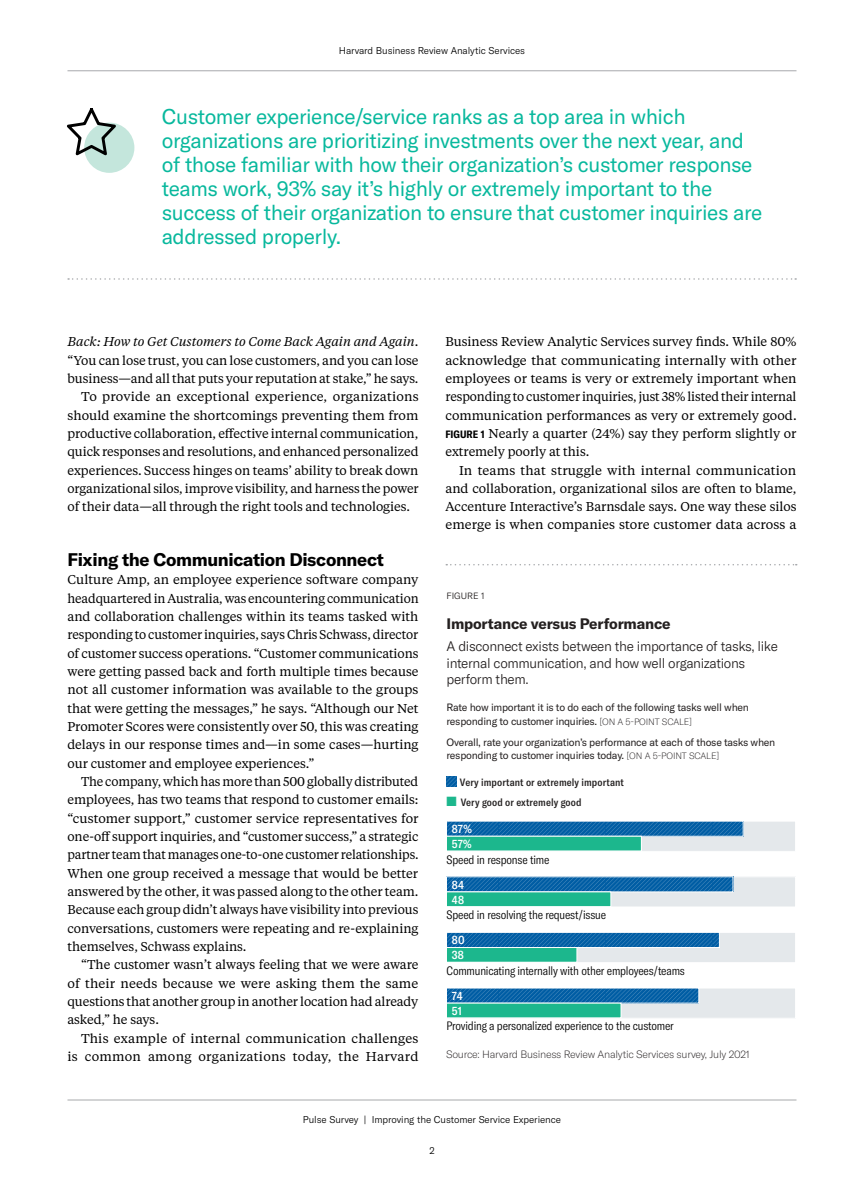
<style>
.page{position:relative;width:864px;height:1188px;background:#fff}
.page>*{position:absolute;margin:0;border:0;box-sizing:border-box;transform-origin:0 0}
.t1{font:21px/24px "GT America";letter-spacing:-.02em;color:#08b89d}
.INT_B-HED{font:700 18px "GT America";letter-spacing:-.02em;color:#000}
.t2{font:700 15px "GT America";letter-spacing:-.015em;color:#242020}
.t3{font:300 13.5px/16.5px "GT America";letter-spacing:-.025em;color:#242020}
.INT_BODY{font:12.75px/18.3px "Tiempos Text";letter-spacing:-.005em;color:#000;text-align:justify}
.INT_BODY_FIRST{font:12.75px/18.3px "Tiempos Text";letter-spacing:-.005em;color:#000;text-align:justify}
.t4{font:300 condensed 12px "GT America";letter-spacing:-.015em;color:#000}
.t5{font:500 condensed 11.7px/15.1px "GT America";letter-spacing:.01em;color:#fff}
.t6{font:10.5px/13.5px "GT America";letter-spacing:-.025em;color:#242020}
.t7{font:100 10.5px "GT America";letter-spacing:-.025em;color:#231f20}
.t8{font:500 condensed 10.5px "GT America";letter-spacing:.01em;color:#232020}
.t9{font:300 9.75px "GT America";letter-spacing:-.01em;color:#000}
.t10{font:300 9px "GT America";color:#242020}
.s1{font-style:italic}
.s2{font-family:"GT America";font-weight:700;font-stretch:condensed;font-size:10.5px}
.s3{font-weight:100;font-size:9px;color:#231f20}
.s4{color:#bfbfbf}
.s5{color:#1cb78d}
</style>
<div class="page">
<hr style="left:68px;top:1100px;width:728px;height:1px;background:#a7a9ac">
<hr style="left:68px;top:70px;width:728px;height:1px;background:#a7a9ac">
<div style="left:84px;top:123px;width:50px;height:50px;background:#c4e6dc;border-radius:50%"></div>
<svg style="left:67px;top:108px;width:49px;height:47px"></svg>
<svg style="left:68px;top:278px;width:728px;height:2px"></svg>
<div style="left:447px;top:821px;width:349px;height:30px;background:#e4e8eb"></div>
<div style="left:446px;top:821px;width:350px;height:31px;border:1px solid #fff"></div>
<svg style="left:448px;top:823px;width:294px;height:12px;background:#0c64a8"></svg>
<div style="left:446px;top:836px;width:195px;height:15px;background:#1cb78d"></div>
<div style="left:446px;top:836px;width:196px;height:15px;border:1px solid #fff"></div>
<div style="left:447px;top:877px;width:349px;height:30px;background:#e4e8eb"></div>
<div style="left:446px;top:876px;width:350px;height:31px;border:1px solid #fff"></div>
<svg style="left:448px;top:878px;width:283px;height:12px;background:#0c64a8"></svg>
<div style="left:446px;top:876px;width:287px;height:16px;border:1px solid #fff"></div>
<div style="left:446px;top:892px;width:165px;height:15px;background:#1cb78d"></div>
<div style="left:446px;top:892px;width:165px;height:15px;border:1px solid #fff"></div>
<div style="left:447px;top:932px;width:349px;height:31px;background:#e4e8eb"></div>
<div style="left:446px;top:932px;width:350px;height:31px;border:1px solid #fff"></div>
<svg style="left:448px;top:934px;width:270px;height:12px;background:#0c64a8"></svg>
<div style="left:446px;top:932px;width:274px;height:16px;border:1px solid #fff"></div>
<div style="left:446px;top:948px;width:131px;height:14px;background:#1cb78d"></div>
<div style="left:446px;top:947px;width:131px;height:16px;border:1px solid #fff"></div>
<div style="left:447px;top:988px;width:349px;height:30px;background:#e4e8eb"></div>
<div style="left:446px;top:988px;width:350px;height:31px;border:1px solid #fff"></div>
<svg style="left:448px;top:990px;width:249px;height:11px;background:#0c64a8"></svg>
<div style="left:446px;top:1003px;width:175px;height:15px;background:#1cb78d"></div>
<svg style="left:446px;top:564px;width:351px;height:1px"></svg>
<p class="t9" style="left:339px;top:45px;width:188px">Harvard Business Review Analytic Services</p>
<p class="t1" style="left:162px;top:105px;width:602px">Customer experience/service ranks as a top area in which organizations are prioritizing investments over the next year, and of those familiar with how their organization’s customer response teams work, 93% say it’s highly or extremely important to the success of their organization to ensure that customer inquiries are addressed properly.</p>
<p class="INT_BODY" style="left:68px;top:332px;width:353px"><span class="s1">Back: How to Get Customers to Come Back Again and Again</span>. “You can lose trust, you can lose customers, and you can lose business—and all that puts your reputation at stake,” he says.</p>
<p class="INT_BODY" style="left:68px;top:387px;width:353px;text-indent:14px">To provide an exceptional experience, organizations should examine the shortcomings preventing them from productive collaboration, effective internal communication, quick responses and resolutions, and enhanced personalized experiences. Success hinges on teams’ ability to break down organizational silos, improve visibility, and harness the power of their data—all through the right tools and technologies.</p>
<p class="INT_B-HED" style="left:68px;top:549px;width:318px">Fixing the Communication Disconnect</p>
<p class="INT_BODY_FIRST" style="left:68px;top:570px;width:353px">Culture Amp, an employee experience software company headquartered in Australia, was encountering communication and collaboration challenges within its teams tasked with responding to customer inquiries, says Chris Schwass, director of customer success operations. “Customer communications were getting passed back and forth multiple times because not all customer information was available to the groups that were getting the messages,” he says. “Although our Net Promoter Scores were consistently over 50, this was creating delays in our response times and—in some cases—hurting our customer and employee experiences.”</p>
<p class="INT_BODY" style="left:68px;top:772px;width:353px;text-indent:14px">The company, which has more than 500 globally distributed employees, has two teams that respond to customer emails: “customer support,” customer service representatives for one-off support inquiries, and “customer success,” a strategic partner team that manages one-to-one customer relationships.<br>When one group received a message that would be better answered by the other, it was passed along to the other team.<br>Because each group didn’t always have visibility into previous conversations, customers were repeating and re-explaining themselves, Schwass explains.</p>
<p class="INT_BODY" style="left:68px;top:955px;width:353px;text-indent:14px">“The customer wasn’t always feeling that we were aware of their needs because we were asking them the same questions that another group in another location had already asked,” he says.</p>
<p class="INT_BODY" style="left:68px;top:1028px;width:353px;text-align:right">This example of internal communication challenges is common among organizations today, the Harvard</p>
<p class="INT_BODY" style="left:446px;top:332px;width:353px">Business Review Analytic Services survey finds. While 80% acknowledge that communicating internally with other employees or teams is very or extremely important when responding to customer inquiries, just 38% listed their internal communication performances as very or extremely good.<br><span class="s2">FIGURE 1</span> Nearly a quarter (24%) say they perform slightly or extremely poorly at this.</p>
<p class="INT_BODY" style="left:446px;top:460px;width:353px;text-indent:14px">In teams that struggle with internal communication and collaboration, organizational silos are often to blame, Accenture Interactive’s Barnsdale says. One way these silos emerge is when companies store customer data across a</p>
<p class="t10" style="left:447px;top:590px;width:40px">FIGURE 1</p>
<p class="t2" style="left:447px;top:614px;width:226px">Importance versus Performance</p>
<p class="t3" style="left:447px;top:638px;width:333px">A disconnect exists between the importance of tasks, like internal communication, and how well organizations perform them.</p>
<p class="t6" style="left:447px;top:701px;width:304px">Rate how important it is to do each of the following tasks well when responding to customer inquiries. <span class="s3">[ON A 5-POINT SCALE]</span></p>
<p class="t6" style="left:447px;top:735px;width:330px">Overall, rate your organization’s performance at each of those tasks when responding to customer inquiries today. <span class="s3">[ON A 5-POINT SCALE]</span></p>
<p class="t8" style="left:447px;top:776px;width:179px"><span class="s4">■</span> Very important or extremely important</p>
<p class="t8" style="left:447px;top:796px;width:137px"><span class="s5">■</span> Very good or extremely good</p>
<p class="t5" style="left:452px;top:821px;width:21px">87%<br>57%</p>
<p class="t5" style="left:452px;top:877px;width:14px">84<br>48</p>
<p class="t5" style="left:452px;top:932px;width:14px">80<br>38</p>
<p class="t5" style="left:452px;top:988px;width:12px">74<br>51</p>
<p class="t4" style="left:447px;top:853px;width:104px">Speed in response time</p>
<p class="t4" style="left:447px;top:908px;width:161px">Speed in resolving the request/issue</p>
<p class="t4" style="left:447px;top:964px;width:240px">Communicating internally with other employees/teams</p>
<p class="t4" style="left:447px;top:1019px;width:229px">Providing a personalized experience to the customer</p>
<p class="t7" style="left:446px;top:1048px;width:305px">Source: Harvard Business Review Analytic Services survey, July 2021</p>
<p class="t9" style="left:303px;top:1114px;width:260px">Pulse Survey | Improving the Customer Service Experience</p>
<p class="t9" style="left:429px;top:1145px;width:7px">2</p>
</div>
